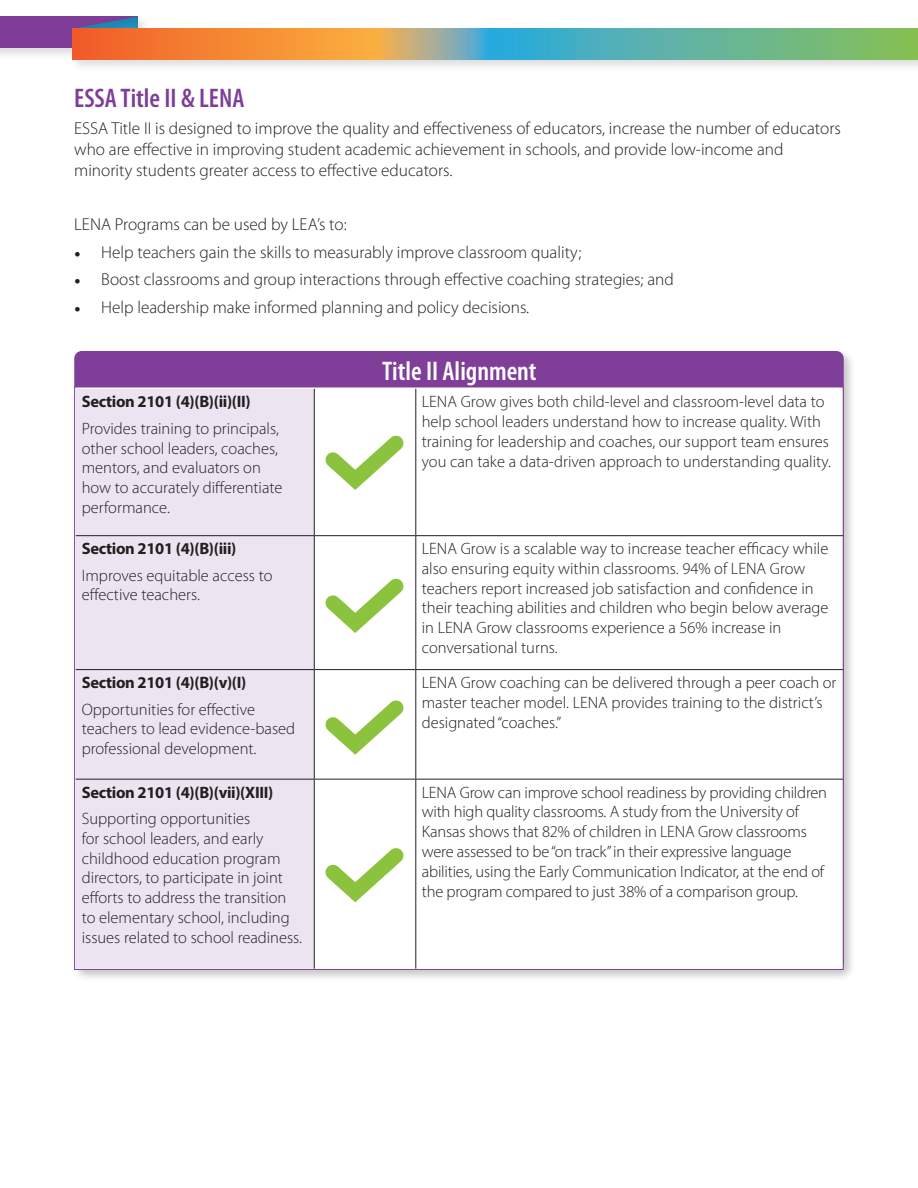
<style>
.page{position:relative;width:918px;height:1188px;background:#fff}
.page>*{position:absolute;margin:0;border:0;box-sizing:border-box;transform-origin:0 0}
.t1{font:600 condensed 27px "Myriad Pro";color:#7e3e98}
.t2{font:600 condensed 27px "Myriad Pro";color:#fff}
.t3{font:300 17.25px/20.7px "Myriad Pro";color:#231f20}
.t4{font:16.5px/19.8px "Myriad Variable Concept";color:#231f20}
.t5{font:300 16.5px/19.8px "Myriad Pro";color:#231f20}
.t6{font:700 16.5px "Myriad Pro";letter-spacing:-.02em;color:#231f20}
.s1{font-family:"Minion Pro";font-weight:400}
</style>
<div class="page">
<div style="left:0;top:13px;width:150px;height:47px;background:#231f20;opacity:.15"></div>
<div style="left:0;top:16px;width:138px;height:32px;background:#7e3e98"></div>
<svg style="left:73px;top:13px;width:67px;height:12px"></svg>
<div style="left:70px;top:25px;width:848px;height:47px;background:#231f20;opacity:.15"></div>
<svg style="left:73px;top:28px;width:845px;height:32px;background:#9da275"></svg>
<div style="left:72px;top:348px;width:784px;height:634px;background:#231f20;opacity:.25"></div>
<div style="left:75px;top:352px;width:768px;height:617px;background:#7f3f98;border-radius:7px"></div>
<div style="left:74px;top:386px;width:770px;height:584px;background:#fff"></div>
<div style="left:76px;top:389px;width:238px;height:580px;background:#ece5f1"></div>
<hr style="left:314px;top:389px;width:1px;height:146px;background:#231f20">
<hr style="left:415px;top:389px;width:1px;height:146px;background:#231f20">
<hr style="left:76px;top:535px;width:238px;height:1px;background:#231f20">
<hr style="left:314px;top:535px;width:102px;height:1px;background:#231f20">
<hr style="left:314px;top:536px;width:1px;height:133px;background:#231f20">
<hr style="left:416px;top:535px;width:427px;height:1px;background:#231f20">
<hr style="left:415px;top:536px;width:1px;height:133px;background:#231f20">
<hr style="left:76px;top:669px;width:238px;height:1px;background:#231f20">
<hr style="left:314px;top:669px;width:102px;height:1px;background:#231f20">
<hr style="left:416px;top:669px;width:427px;height:1px;background:#231f20">
<hr style="left:314px;top:670px;width:1px;height:109px;background:#231f20">
<hr style="left:415px;top:670px;width:1px;height:109px;background:#231f20">
<hr style="left:76px;top:779px;width:238px;height:1px;background:#231f20">
<hr style="left:314px;top:779px;width:102px;height:1px;background:#231f20">
<hr style="left:314px;top:780px;width:1px;height:189px;background:#231f20">
<hr style="left:416px;top:779px;width:427px;height:1px;background:#231f20">
<hr style="left:415px;top:780px;width:1px;height:189px;background:#231f20">
<svg style="left:312px;top:422px;width:105px;height:78px;background:#e6efd8"></svg>
<svg style="left:312px;top:565px;width:105px;height:78px;background:#e6efd8"></svg>
<svg style="left:312px;top:687px;width:105px;height:78px;background:#e6efd8"></svg>
<svg style="left:312px;top:834px;width:105px;height:78px;background:#e6efd8"></svg>
<p class="t1" style="left:74px;top:83px;width:172px">ESSA Title II &amp; LENA</p>
<p class="t3" style="left:74px;top:118px;width:768px">ESSA Title II is designed to improve the quality and effectiveness of educators, increase the number of educators who are effective in improving student academic achievement in schools, and provide low-income and minority students greater access to effective educators.</p>
<p class="t3" style="left:74px;top:214px;width:274px">LENA Programs can be used by LEA’s to:</p>
<p class="t3" style="left:74px;top:242px;width:509px"><span class="s1">•</span> Help teachers gain the skills to measurably improve classroom quality;</p>
<p class="t3" style="left:74px;top:269px;width:601px"><span class="s1">•</span> Boost classrooms and group interactions through effective coaching strategies; and</p>
<p class="t3" style="left:74px;top:296px;width:457px"><span class="s1">•</span> Help leadership make informed planning and policy decisions.</p>
<p class="t6" style="left:82px;top:391px;width:170px">Section 2101 (4)(B)(ii)(II)</p>
<p class="t5" style="left:82px;top:418px;width:202px">Provides training to principals, other school leaders, coaches, mentors, and evaluators on how to accurately differentiate performance.</p>
<p class="t6" style="left:82px;top:538px;width:156px">Section 2101 (4)(B)(iii)</p>
<p class="t5" style="left:82px;top:565px;width:192px">Improves equitable access to effective teachers.</p>
<p class="t6" style="left:82px;top:672px;width:166px">Section 2101 (4)(B)(v)(I)</p>
<p class="t5" style="left:82px;top:699px;width:215px">Opportunities for effective teachers to lead evidence-based professional development.</p>
<p class="t6" style="left:82px;top:781px;width:193px">Section 2101 (4)(B)(vii)(XIII)</p>
<p class="t5" style="left:82px;top:809px;width:222px">Supporting opportunities<br>for school leaders, and early childhood education program directors, to participate in joint efforts to address the transition to elementary school, including issues related to school readiness.</p>
<p class="t2" style="left:382px;top:356px;width:156px">Title II Alignment</p>
<p class="t4" style="left:422px;top:392px;width:411px">LENA Grow gives both child-level and classroom-level data to help school leaders understand how to increase quality. With training for leadership and coaches, our support team ensures you can take a data-driven approach to understanding quality.</p>
<p class="t4" style="left:422px;top:539px;width:408px">LENA Grow is a scalable way to increase teacher efficacy while also ensuring equity within classrooms. 94% of LENA Grow teachers report increased job satisfaction and confidence in their teaching abilities and children who begin below average in LENA Grow classrooms experience a 56% increase in conversational turns.</p>
<p class="t4" style="left:422px;top:673px;width:416px">LENA Grow coaching can be delivered through a peer coach or master teacher model. LENA provides training to the district’s designated “coaches.”</p>
<p class="t4" style="left:422px;top:782px;width:407px">LENA Grow can improve school readiness by providing children with high quality classrooms. A study from the University of Kansas shows that 82% of children in LENA Grow classrooms were assessed to be “on track” in their expressive language abilities, using the Early Communication Indicator, at the end of the program compared to just 38% of a comparison group.</p>
</div>
